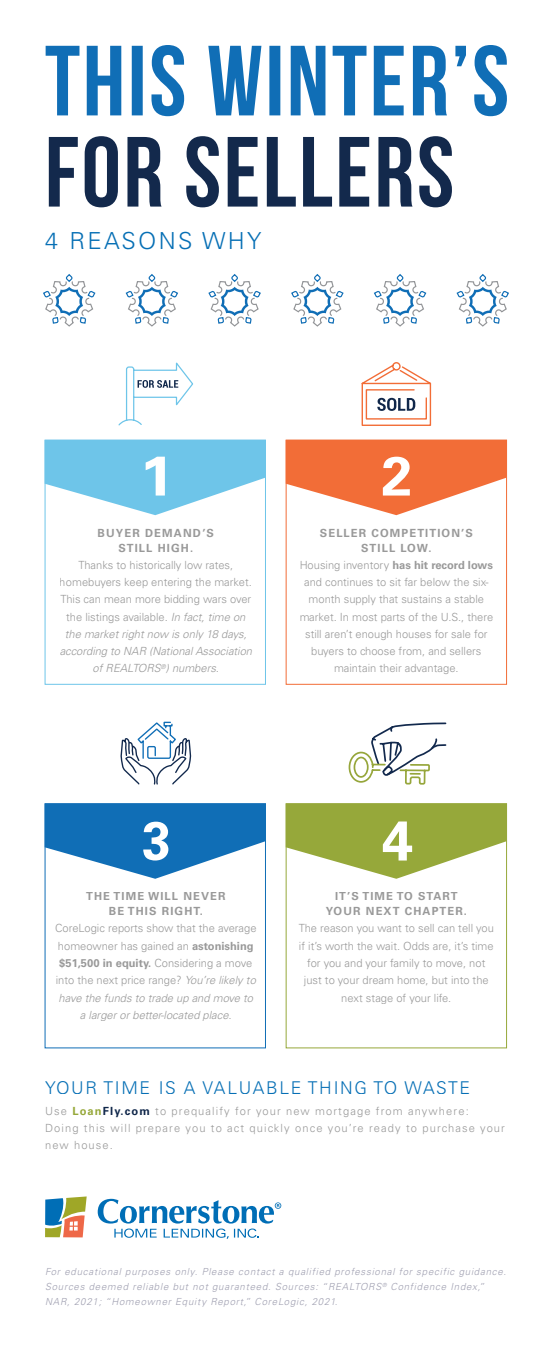
<style>
.page{position:relative;width:552px;height:1350px;background:#fff}
.page>*{position:absolute;margin:0;border:0;box-sizing:border-box;transform-origin:0 0}
.t1{font:300 23.48px "Univers LT Std";letter-spacing:.1em;color:#066fb5}
.t2{font:300 17.62px "Univers LT Std";letter-spacing:.1em;color:#066fb5}
.t3{font:300 11.25px/17.2px "Univers LT Std";color:#999;text-align:center}
.t4{font:300 11.25px/17.2px "Univers LT Std";letter-spacing:.1em;color:#999}
.t5{font:700 11.25px/14.7px "Univers LT Std";letter-spacing:.1em;color:#999;text-align:center}
.t6{font:italic 300 9.75px/15px "Univers LT Std";letter-spacing:.08em;color:#a0a0b1}
.s1{font-style:italic}
.s2{font-weight:700}
.s3{font-weight:700;color:#96a83a}
.s4{font-weight:700;color:#10274a}
</style>
<div class="page">
<svg style="left:49px;top:136px;width:402px;height:71px"></svg>
<svg style="left:46px;top:45px;width:460px;height:71px"></svg>
<div style="left:45px;top:440px;width:221px;height:245px;border:1px solid #6ec5e9"></div>
<div style="left:285px;top:440px;width:221px;height:245px;border:1px solid #f26d37"></div>
<svg style="left:45px;top:440px;width:221px;height:75px"></svg>
<svg style="left:285px;top:440px;width:221px;height:75px"></svg>
<svg style="left:118px;top:362px;width:75px;height:64px"></svg>
<svg style="left:361px;top:362px;width:71px;height:64px"></svg>
<div style="left:45px;top:803px;width:221px;height:245px;border:1px solid #106eb6"></div>
<svg style="left:45px;top:803px;width:221px;height:76px"></svg>
<svg style="left:285px;top:803px;width:221px;height:76px"></svg>
<svg style="left:120px;top:721px;width:72px;height:64px"></svg>
<svg style="left:371px;top:722px;width:76px;height:29px"></svg>
<svg style="left:347px;top:751px;width:83px;height:298px"></svg>
<svg style="left:45px;top:1196px;width:42px;height:41px"></svg>
<svg style="left:98px;top:1199px;width:183px;height:40px"></svg>
<svg style="left:43px;top:274px;width:53px;height:53px"></svg>
<svg style="left:125px;top:274px;width:53px;height:53px"></svg>
<svg style="left:208px;top:274px;width:53px;height:53px"></svg>
<svg style="left:291px;top:274px;width:53px;height:53px"></svg>
<svg style="left:374px;top:274px;width:53px;height:53px"></svg>
<svg style="left:456px;top:274px;width:53px;height:53px"></svg>
<p class="t1" style="left:45px;top:227px;width:218px">4 REASONS WHY</p>
<p class="t5" style="left:98px;top:526px;width:118px">BUYER DEMAND’S<br>STILL HIGH.</p>
<p class="t3" style="left:59px;top:556px;width:194px">Thanks to historically low rates, homebuyers keep entering the market.<br>This can mean more bidding wars over the listings available. <span class="s1">In fact, time on the market right now is only 18 days, according to NAR (National Association of REALTORS</span><sup>®</sup><span class="s1">) numbers.</span></p>
<p class="t5" style="left:319px;top:526px;width:154px">SELLER COMPETITION’S<br>STILL LOW.</p>
<p class="t3" style="left:299px;top:556px;width:195px">Housing inventory <span class="s2">has hit record lows </span>and continues to sit far below the six&shy;month supply that sustains a stable market. In most parts of the U.S., there still aren’t enough houses for sale for buyers to choose from, and sellers maintain their advantage.</p>
<p class="t5" style="left:86px;top:889px;width:141px">THE TIME WILL NEVER<br>BE THIS RIGHT.</p>
<p class="t3" style="left:55px;top:920px;width:203px">CoreLogic reports show that the average homeowner has gained an <span class="s2">astonishing $51,500 in equity.</span> Considering a move into the next price range? <span class="s1">You’re likely to have the funds to trade up and move to a larger or better-located place.</span></p>
<p class="t5" style="left:325px;top:889px;width:143px">IT’S TIME TO START<br>YOUR NEXT CHAPTER.</p>
<p class="t3" style="left:298px;top:920px;width:196px">The reason you want to sell can tell you if it’s worth the wait. Odds are, it’s time for you and your family to move, not just to your dream home, but into the next stage of your life.</p>
<h2 class="t2" style="left:45px;top:1077px;width:426px">YOUR TIME IS A VALUABLE THING TO WASTE</h2>
<p class="t4" style="left:45px;top:1102px;width:461px">Use <span class="s3">Loan</span><span class="s4">Fly.com</span> to prequalify for your new mortgage from anywhere:<br>Doing this will prepare you to act quickly once you’re ready to purchase your new house.</p>
<p class="t6" style="left:45px;top:1264px;width:462px">For educational purposes only. Please contact a qualified professional for specific guidance.<br>Sources deemed reliable but not guaranteed. Sources: “REALTORS<sup>®</sup> Confidence Index,”<br>NAR, 2021; “Homeowner Equity Report,” CoreLogic, 2021.</p>
</div>
